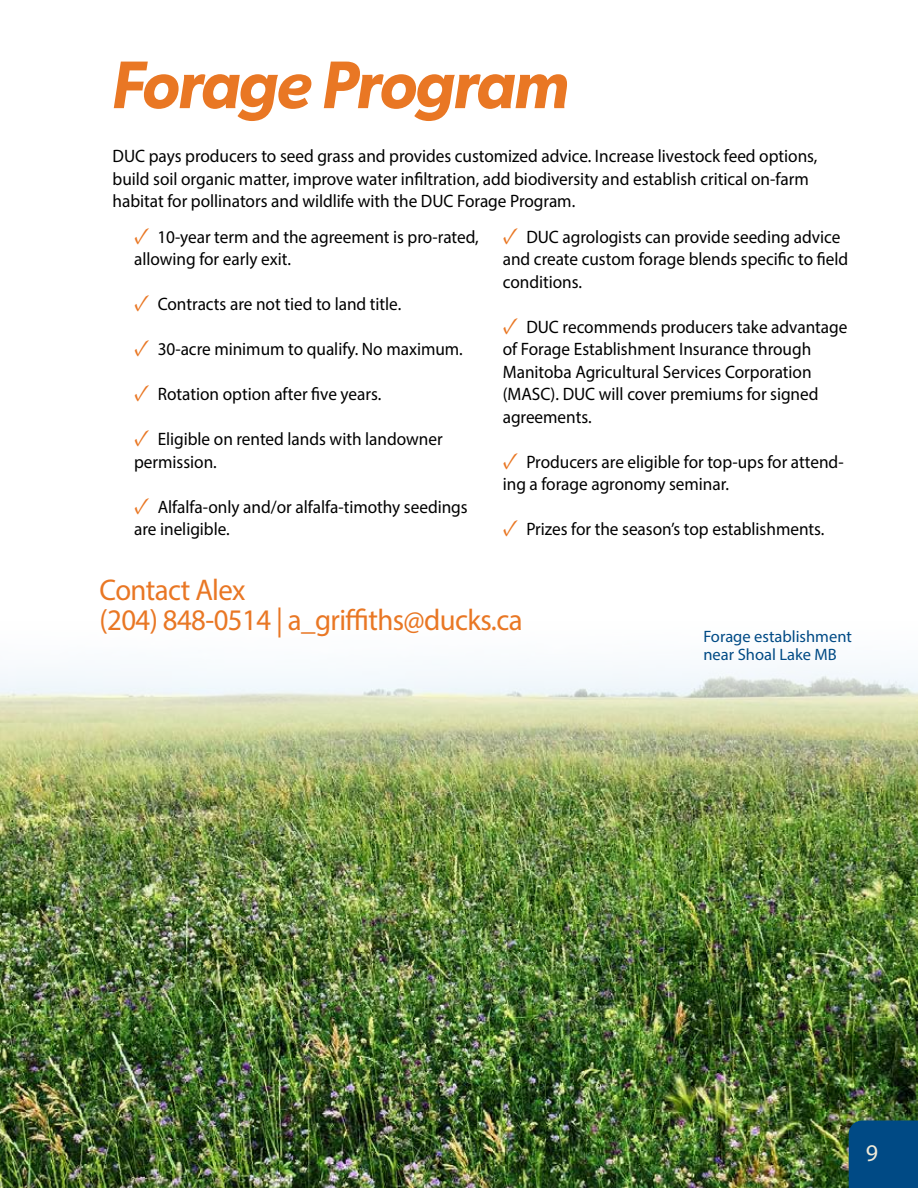
<style>
.page{position:relative;width:918px;height:1188px;background:#fff}
.page>*{position:absolute;margin:0;border:0;box-sizing:border-box;transform-origin:0 0}
.t1{font:italic 600 67.5px "Gibson";letter-spacing:-.02em;color:#e97724;scale:.96 1}
.t2{font:30px/30px "Myriad Pro";letter-spacing:-.02em;color:#e97724;scale:.96 1}
.t3{font:24px "Myriad Pro";color:#f0ead8}
.t4{font:18px/22.5px "Myriad Pro";color:#000;scale:.96 1}
.t5{font:16.5px/18px "Myriad Pro";color:#004a85}
.s1{font-family:"Minion Pro";font-size:24px;color:#e97724}
</style>
<div class="page">
<img style="left:0;top:669px;width:918px;height:519px">
<div style="left:849px;top:1120px;width:69px;height:68px;background:#004a85"></div>
<hr style="left:0;top:867px;width:1px;height:182px;background:#f0ead8">
<h1 class="t1" style="left:111px;top:44px;width:478px">Forage Program</h1>
<p class="t4" style="left:113px;top:145px;width:736px">DUC pays producers to seed grass and provides customized advice. Increase livestock feed options, build soil organic matter, improve water infiltration, add biodiversity and establish critical on-farm habitat for pollinators and wildlife with the DUC Forage Program.</p>
<p class="t4" style="left:134px;top:225px;width:361px"><span class="s1">✓</span> 10-year term and the agreement is pro-rated, allowing for early exit.</p>
<p class="t4" style="left:134px;top:293px;width:280px"><span class="s1">✓</span> Contracts are not tied to land title.</p>
<p class="t4" style="left:134px;top:338px;width:344px"><span class="s1">✓</span> 30-acre minimum to qualify. No maximum.</p>
<p class="t4" style="left:134px;top:383px;width:259px"><span class="s1">✓</span> Rotation option after five years.</p>
<p class="t4" style="left:134px;top:428px;width:323px"><span class="s1">✓</span> Eligible on rented lands with landowner permission.</p>
<p class="t4" style="left:134px;top:495px;width:349px"><span class="s1">✓</span> Alfalfa-only and/or alfalfa-timothy seedings are ineligible.</p>
<p class="t4" style="left:503px;top:225px;width:361px"><span class="s1">✓</span> DUC agrologists can provide seeding advice and create custom forage blends specific to field conditions.</p>
<p class="t4" style="left:503px;top:315px;width:361px"><span class="s1">✓</span> DUC recommends producers take advantage of Forage Establishment Insurance through Manitoba Agricultural Services Corporation (MASC). DUC will cover premiums for signed agreements.</p>
<p class="t4" style="left:503px;top:450px;width:357px"><span class="s1">✓</span> Producers are eligible for top-ups for attend&shy;ing a forage agronomy seminar.</p>
<p class="t4" style="left:503px;top:518px;width:336px"><span class="s1">✓</span> Prizes for the season’s top establishments.</p>
<h2 class="t2" style="left:100px;top:575px;width:442px">Contact Alex<br>(204) 848-0514 | a_griffiths@ducks.ca</h2>
<p class="t5" style="left:703px;top:627px;width:150px">Forage establishment near Shoal Lake MB</p>
<h3 class="t3" style="left:866px;top:1138px;width:14px">9</h3>
</div>
